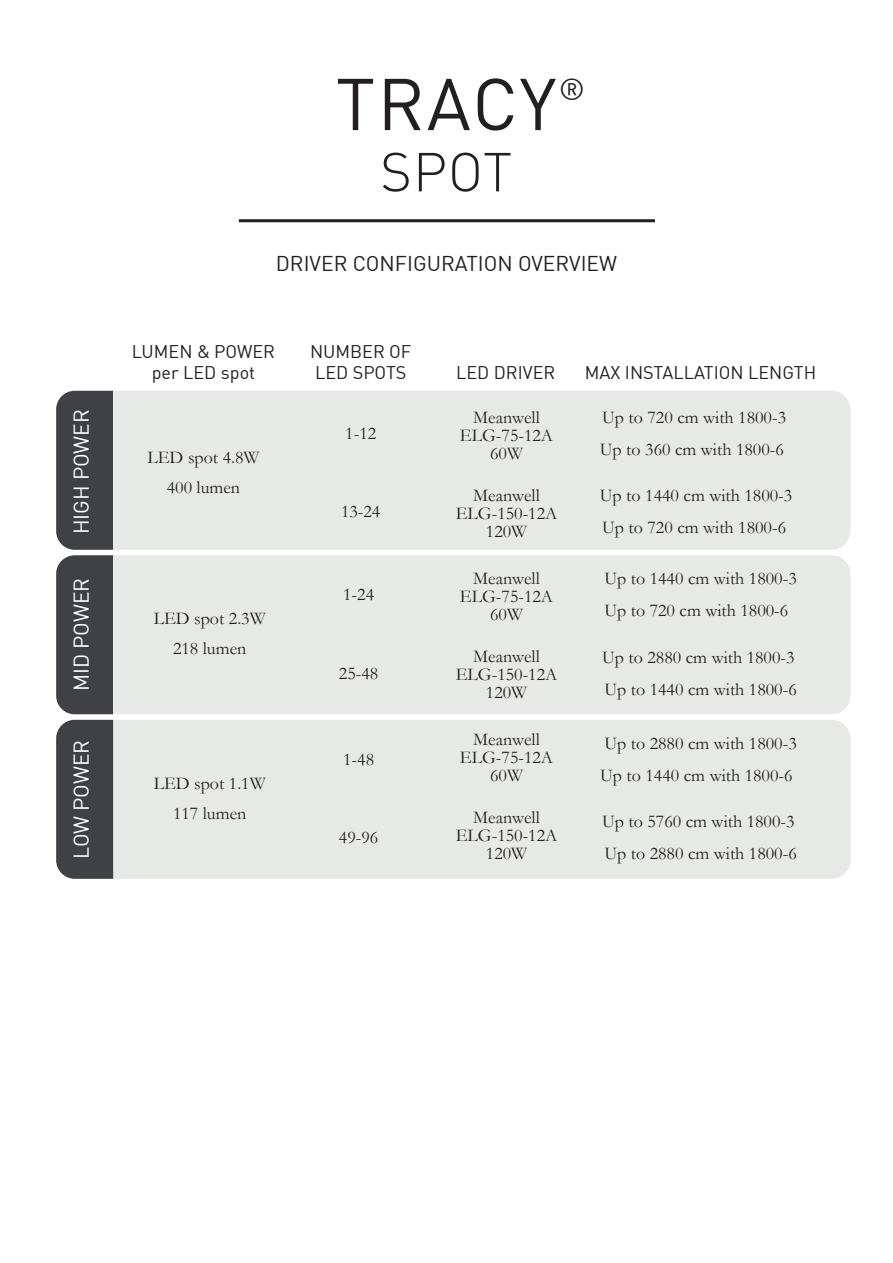
<style>
.page{position:relative;width:893px;height:1263px;background:#fff}
.page>*{position:absolute;margin:0;border:0;box-sizing:border-box;transform-origin:0 0}
.t1{font:72px "DINOT";letter-spacing:.025em;color:#231f20}
.t2{font:300 54px "DINOT";color:#231f20}
.t3{font:30px "DINOT";color:#231f20}
.t4{font:21px "DINOT";color:#231f20}
.t5{font:21px "DINOT";color:#fff}
.t6{font:18px/18px "Garamond";color:#231f20;text-align:center}
.t7{font:18px/21.6px "DINOT";color:#231f20;text-align:center}
</style>
<div class="page">
<div style="left:113px;top:720px;width:737px;height:159px;background:#e7e9e7"></div>
<div style="left:113px;top:391px;width:737px;height:159px;background:#e7e9e7"></div>
<div style="left:56px;top:391px;width:57px;height:323px;background:#3f4144"></div>
<div style="left:113px;top:555px;width:737px;height:159px;background:#e7e9e7"></div>
<div style="left:56px;top:720px;width:57px;height:159px;background:#3f4144"></div>
<hr style="left:239px;top:219px;width:416px;height:3px;background:#231f20">
<p class="t5" style="left:65px;top:534px;width:126px;rotate:-90deg">HIGH POWER</p>
<p class="t5" style="left:65px;top:691px;width:115px;rotate:-90deg">MID POWER</p>
<p class="t5" style="left:65px;top:859px;width:120px;rotate:-90deg">LOW POWER</p>
<h3 class="t3" style="left:559px;top:66px;width:28px">®</h3>
<h1 class="t1" style="left:336px;top:49px;width:222px">TRACY</h1>
<h2 class="t2" style="left:380px;top:131px;width:133px">SPOT</h2>
<p class="t4" style="left:276px;top:247px;width:343px">DRIVER CONFIGURATION OVERVIEW</p>
<p class="t7" style="left:132px;top:339px;width:145px">LUMEN &amp; POWER per LED spot</p>
<p class="t7" style="left:310px;top:339px;width:103px;text-align:left">NUMBER OF<br>LED SPOTS</p>
<p class="t6" style="left:148px;top:441px;width:113px;line-height:30px">LED spot 4.8W<br>400 lumen</p>
<p class="t6" style="left:154px;top:603px;width:113px;line-height:30px">LED spot 2.3W<br>218 lumen</p>
<p class="t6" style="left:154px;top:768px;width:113px;line-height:30px">LED spot 1.1W<br>117 lumen</p>
<p class="t6" style="left:345px;top:423px;width:32px">1-12</p>
<p class="t6" style="left:341px;top:501px;width:41px">13-24</p>
<p class="t6" style="left:343px;top:585px;width:32px">1-24</p>
<p class="t6" style="left:339px;top:663px;width:41px">25-48</p>
<p class="t6" style="left:343px;top:749px;width:32px">1-48</p>
<p class="t6" style="left:339px;top:828px;width:41px">49-96</p>
<p class="t7" style="left:456px;top:361px;width:101px">LED DRIVER</p>
<p class="t7" style="left:585px;top:361px;width:233px">MAX INSTALLATION LENGTH</p>
<p class="t6" style="left:460px;top:407px;width:95px">Meanwell<br>ELG-75-12A<br>60W</p>
<p class="t6" style="left:456px;top:485px;width:103px">Meanwell<br>ELG-150-12A<br>120W</p>
<p class="t6" style="left:460px;top:569px;width:95px">Meanwell<br>ELG-75-12A<br>60W</p>
<p class="t6" style="left:456px;top:647px;width:103px">Meanwell<br>ELG-150-12A<br>120W</p>
<p class="t6" style="left:460px;top:730px;width:95px">Meanwell<br>ELG-75-12A<br>60W</p>
<p class="t6" style="left:456px;top:808px;width:103px">Meanwell<br>ELG-150-12A<br>120W</p>
<p class="t6" style="left:600px;top:400px;width:188px;line-height:32px;text-align:left">Up to 720 cm with 1800-3<br>Up to 360 cm with 1800-6</p>
<p class="t6" style="left:600px;top:478px;width:194px;line-height:32px;text-align:left">Up to 1440 cm with 1800-3<br>Up to 720 cm with 1800-6</p>
<p class="t6" style="left:604px;top:562px;width:194px;line-height:32px;text-align:left">Up to 1440 cm with 1800-3<br>Up to 720 cm with 1800-6</p>
<p class="t6" style="left:602px;top:641px;width:196px;line-height:32px;text-align:left">Up to 2880 cm with 1800-3<br>Up to 1440 cm with 1800-6</p>
<p class="t6" style="left:600px;top:726px;width:198px;line-height:32px;text-align:left">Up to 2880 cm with 1800-3<br>Up to 1440 cm with 1800-6</p>
<p class="t6" style="left:602px;top:805px;width:196px;line-height:32px;text-align:left">Up to 5760 cm with 1800-3<br>Up to 2880 cm with 1800-6</p>
</div>
